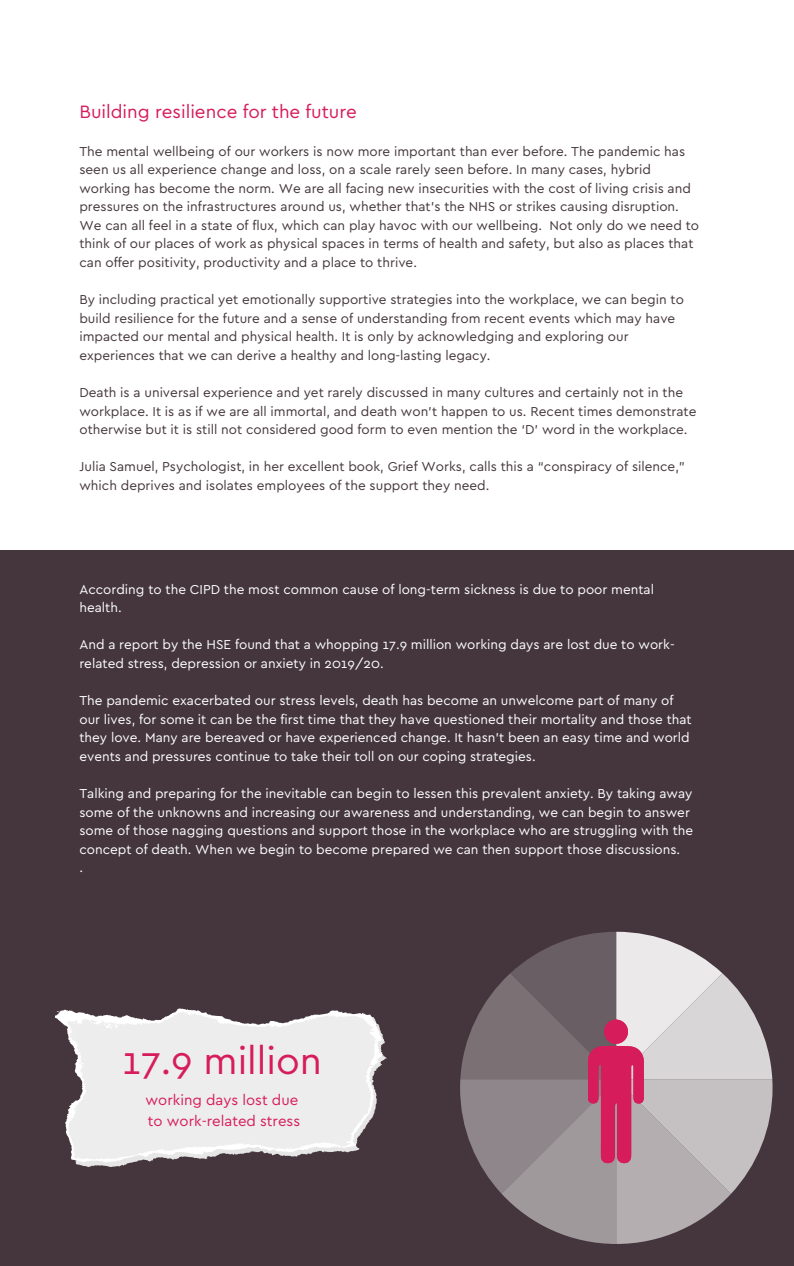
<style>
.page{position:relative;width:794px;height:1266px;background:#fff}
.page>*{position:absolute;margin:0;border:0;box-sizing:border-box;transform-origin:0 0}
.t1{font:38.92px "Cera GR";color:#d71c5c}
.t2{font:18.75px "Cera GR";color:#d71c5c}
.t3{font:14.92px/20.9px "Cera GR";color:#d71c5c}
.t4{font:13.5px/18.6px "Cera GR";color:#44363c}
.t5{font:13.5px/18.6px "Cera GR";color:#fff}
</style>
<div class="page">
<div style="left:0;top:550px;width:793px;height:715px;background:#44363c"></div>
<svg style="left:460px;top:931px;width:312px;height:313px"></svg>
<div style="left:603px;top:1019px;width:24px;height:25px;background:#d71c5c;border-radius:50%"></div>
<svg style="left:75px;top:1037px;width:311px;height:130px"></svg>
<svg style="left:55px;top:1008px;width:328px;height:154px"></svg>
<svg style="left:67px;top:1011px;width:312px;height:149px;fill:#ededed"></svg>
<h2 class="t2" style="left:79px;top:103px;width:279px">Building resilience for the future</h2>
<p class="t4" style="left:79px;top:142px;width:620px">The mental wellbeing of our workers is now more important than ever before. The pandemic has seen us all experience change and loss, on a scale rarely seen before. In many cases, hybrid working has become the norm. We are all facing new insecurities with the cost of living crisis and pressures on the infrastructures around us, whether that’s the NHS or strikes causing disruption.<br>We can all feel in a state of flux, which can play havoc with our wellbeing. Not only do we need to think of our places of work as physical spaces in terms of health and safety, but also as places that can offer positivity, productivity and a place to thrive.</p>
<p class="t4" style="left:79px;top:291px;width:605px">By including practical yet emotionally supportive strategies into the workplace, we can begin to build resilience for the future and a sense of understanding from recent events which may have impacted our mental and physical health. It is only by acknowledging and exploring our experiences that we can derive a healthy and long-lasting legacy.</p>
<p class="t4" style="left:79px;top:384px;width:618px">Death is a universal experience and yet rarely discussed in many cultures and certainly not in the workplace. It is as if we are all immortal, and death won’t happen to us. Recent times demonstrate otherwise but it is still not considered good form to even mention the ‘D’ word in the workplace.</p>
<p class="t4" style="left:79px;top:458px;width:607px">Julia Samuel, Psychologist, in her excellent book, Grief Works, calls this a “conspiracy of silence,” which deprives and isolates employees of the support they need.</p>
<p class="t5" style="left:79px;top:580px;width:575px">According to the CIPD the most common cause of long-term sickness is due to poor mental health.</p>
<p class="t5" style="left:79px;top:636px;width:596px">And a report by the HSE found that a whopping 17.9 million working days are lost due to work&shy;related stress, depression or anxiety in 2019/20.</p>
<p class="t5" style="left:79px;top:692px;width:613px">The pandemic exacerbated our stress levels, death has become an unwelcome part of many of our lives, for some it can be the first time that they have questioned their mortality and those that they love. Many are bereaved or have experienced change. It hasn’t been an easy time and world events and pressures continue to take their toll on our coping strategies.</p>
<p class="t5" style="left:79px;top:785px;width:615px">Talking and preparing for the inevitable can begin to lessen this prevalent anxiety. By taking away some of the unknowns and increasing our awareness and understanding, we can begin to answer some of those nagging questions and support those in the workplace who are struggling with the concept of death. When we begin to become prepared we can then support those discussions.<br>.</p>
<h1 class="t1" style="left:122px;top:1043px;width:201px">17.9 million</h1>
<p class="t3" style="left:145px;top:1090px;width:156px">working days lost due to work-related stress</p>
</div>
